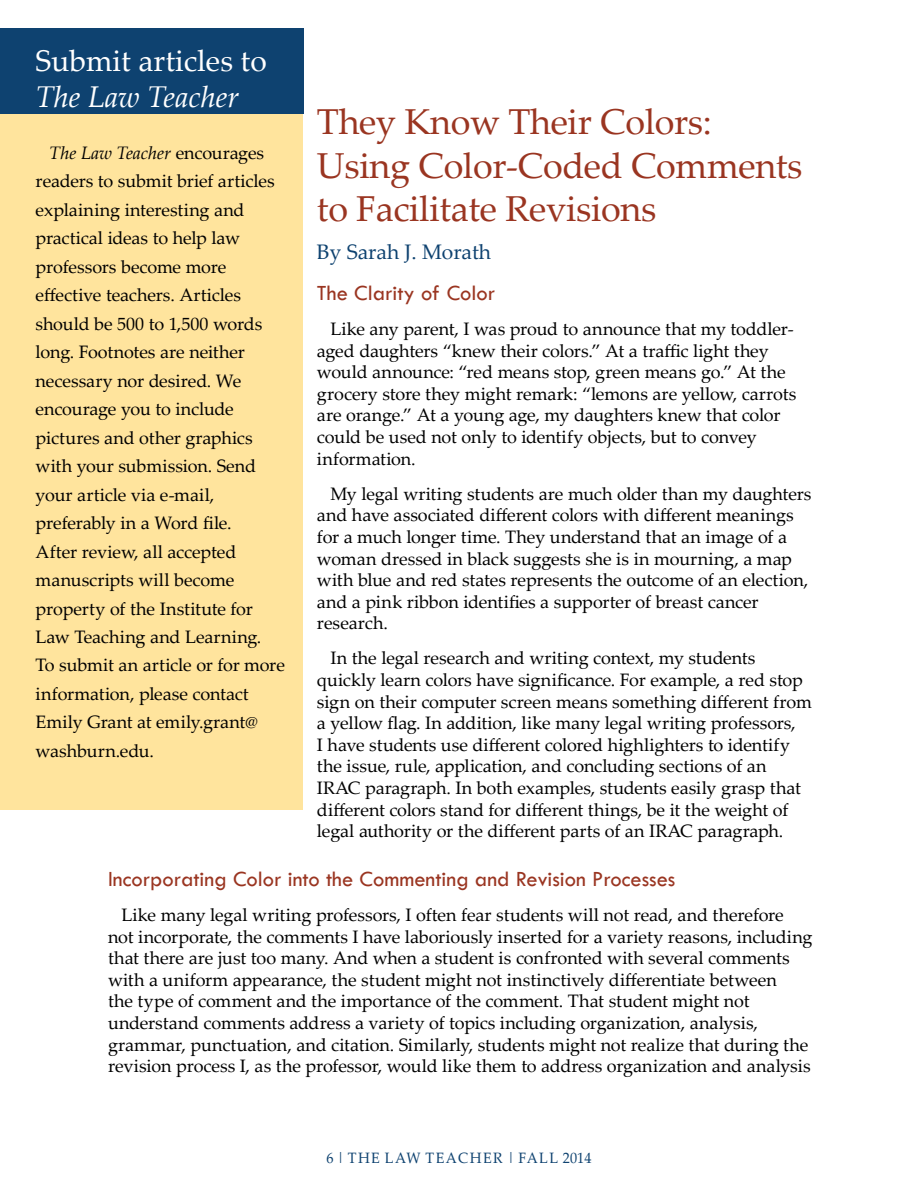
<style>
.page{position:relative;width:918px;height:1188px;background:#fff}
.page>*{position:absolute;margin:0;border:0;box-sizing:border-box;transform-origin:0 0}
.t1{font:36px/43.2px "Palatino Linotype";letter-spacing:-.01em;color:#9a3521}
.t2{font:30px "Palatino Linotype";color:#fff}
.t3{font:italic 30px "Palatino Linotype";color:#fff}
.t4{font:22.5px "Tw Cen";color:#9a3521}
.t5{font:21px "Palatino Linotype";color:#0e4270}
.t6{font:18px/21.6px "Palatino Linotype";letter-spacing:-.01em;color:#000}
.t7{font:15px "Palatino Linotype";letter-spacing:.095em;color:#0e4270;scale:.95 1}
.s1{font-style:italic}
</style>
<div class="page">
<div style="left:0;top:106px;width:302px;height:704px;background:#ffe49d"></div>
<div style="left:0;top:28px;width:303px;height:86px;background:#0e4270"></div>
<h2 class="t2" style="left:36px;top:39px;width:233px">Submit articles to</h2>
<h2 class="t3" style="left:36px;top:75px;width:205px">The Law Teacher</h2>
<p class="t6" style="left:36px;top:138px;width:251px;line-height:28.5px;text-indent:14px"><span class="s1">The Law Teacher</span> encourages readers to submit brief articles explaining interesting and practical ideas to help law professors become more effective teachers. Articles should be 500 to 1,500 words long. Footnotes are neither necessary nor desired. We encourage you to include pictures and other graphics with your submission. Send your article via e-mail, preferably in a Word file.<br>After review, all accepted manuscripts will become property of the Institute for<br>Law Teaching and Learning.<br>To submit an article or for more information, please contact<br>Emily Grant at emily.grant@ washburn.edu.</p>
<h1 class="t1" style="left:317px;top:99px;width:487px">They Know Their Colors:<br>Using Color-Coded Comments to Facilitate Revisions</h1>
<p class="t5" style="left:317px;top:237px;width:176px">By Sarah J. Morath</p>
<p class="t4" style="left:317px;top:279px;width:180px">The Clarity of Color</p>
<p class="t6" style="left:317px;top:317px;width:481px;text-indent:14px">Like any parent, I was proud to announce that my toddler&shy;aged daughters “knew their colors.” At a traffic light they would announce: “red means stop, green means go.” At the grocery store they might remark: “lemons are yellow, carrots are orange.” At a young age, my daughters knew that color could be used not only to identify objects, but to convey information.</p>
<p class="t6" style="left:317px;top:482px;width:496px;text-indent:14px">My legal writing students are much older than my daughters and have associated different colors with different meanings for a much longer time. They understand that an image of a woman dressed in black suggests she is in mourning, a map with blue and red states represents the outcome of an election, and a pink ribbon identifies a supporter of breast cancer research.</p>
<p class="t6" style="left:317px;top:647px;width:497px;text-indent:14px">In the legal research and writing context, my students quickly learn colors have significance. For example, a red stop sign on their computer screen means something different from a yellow flag. In addition, like many legal writing professors,<br>I have students use different colored highlighters to identify the issue, rule, application, and concluding sections of an IRAC paragraph. In both examples, students easily grasp that different colors stand for different things, be it the weight of legal authority or the different parts of an IRAC paragraph.</p>
<p class="t4" style="left:108px;top:865px;width:569px">Incorporating Color into the Commenting and Revision Processes</p>
<p class="t6" style="left:108px;top:903px;width:706px;text-indent:14px">Like many legal writing professors, I often fear students will not read, and therefore not incorporate, the comments I have laboriously inserted for a variety reasons, including that there are just too many. And when a student is confronted with several comments with a uniform appearance, the student might not instinctively differentiate between<br>the type of comment and the importance of the comment. That student might not understand comments address a variety of topics including organization, analysis, grammar, punctuation, and citation. Similarly, students might not realize that during the revision process I, as the professor, would like them to address organization and analysis</p>
<p class="t7" style="left:327px;top:1147px;width:280px">6 | The Law Teacher | FALL 2014</p>
</div>
